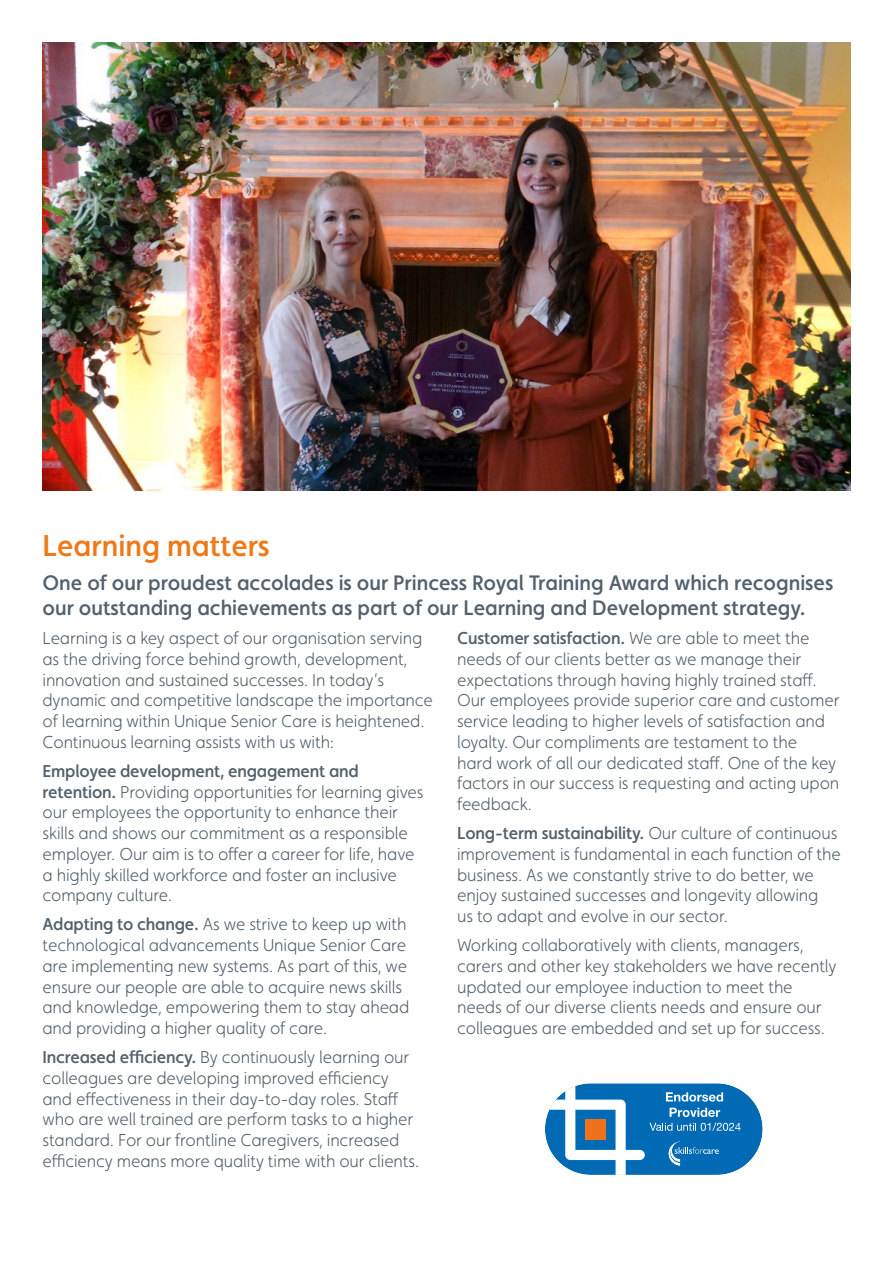
<style>
.page{position:relative;width:893px;height:1263px;background:#fff}
.page>*{position:absolute;margin:0;border:0;box-sizing:border-box;transform-origin:0 0}
.t1{font:500 30px "Faricy New";color:#ef7918}
.t2{font:500 21px/25.2px "Faricy New";color:#54616c}
.t3{font:300 17.25px/20.7px "Faricy New";letter-spacing:-.01em;color:#54616c}
.s1{font-weight:500}
</style>
<div class="page">
<img style="left:43px;top:43px;width:807px;height:448px">
<div style="left:545px;top:1083px;width:218px;height:92px;background:#006ab4;border-radius:46px"></div>
<svg style="left:546px;top:1083px;width:194px;height:92px"></svg>
<h1 class="t1" style="left:43px;top:528px;width:229px">Learning matters</h1>
<p class="t2" style="left:43px;top:570px;width:792px">One of our proudest accolades is our Princess Royal Training Award which recognises our outstanding achievements as part of our Learning and Development strategy.</p>
<p class="t3" style="left:43px;top:628px;width:392px">Learning is a key aspect of our organisation serving as the driving force behind growth, development, innovation and sustained successes. In today’s dynamic and competitive landscape the importance of learning within Unique Senior Care is heightened.<br>Continuous learning assists with us with:</p>
<p class="t3" style="left:43px;top:761px;width:382px"><span class="s1">Employee development, engagement and retention.</span> Providing opportunities for learning gives our employees the opportunity to enhance their skills and shows our commitment as a responsible employer. Our aim is to offer a career for life, have a highly skilled workforce and foster an inclusive company culture.</p>
<p class="t3" style="left:43px;top:914px;width:368px"><span class="s1">Adapting to change.</span> As we strive to keep up with technological advancements Unique Senior Care are implementing new systems. As part of this, we ensure our people are able to acquire news skills and knowledge, empowering them to stay ahead and providing a higher quality of care.</p>
<p class="t3" style="left:43px;top:1047px;width:378px"><span class="s1">Increased efficiency.</span> By continuously learning our colleagues are developing improved efficiency and effectiveness in their day-to-day roles. Staff who are well trained are perform tasks to a higher standard. For our frontline Caregivers, increased efficiency means more quality time with our clients.</p>
<p class="t3" style="left:457px;top:628px;width:384px"><span class="s1">Customer satisfaction.</span> We are able to meet the needs of our clients better as we manage their expectations through having highly trained staff.<br>Our employees provide superior care and customer service leading to higher levels of satisfaction and loyalty. Our compliments are testament to the<br>hard work of all our dedicated staff. One of the key factors in our success is requesting and acting upon feedback.</p>
<p class="t3" style="left:457px;top:823px;width:385px"><span class="s1">Long-term sustainability.</span> Our culture of continuous improvement is fundamental in each function of the business. As we constantly strive to do better, we enjoy sustained successes and longevity allowing<br>us to adapt and evolve in our sector.</p>
<p class="t3" style="left:457px;top:935px;width:381px">Working collaboratively with clients, managers, carers and other key stakeholders we have recently updated our employee induction to meet the needs of our diverse clients needs and ensure our colleagues are embedded and set up for success.</p>
</div>
